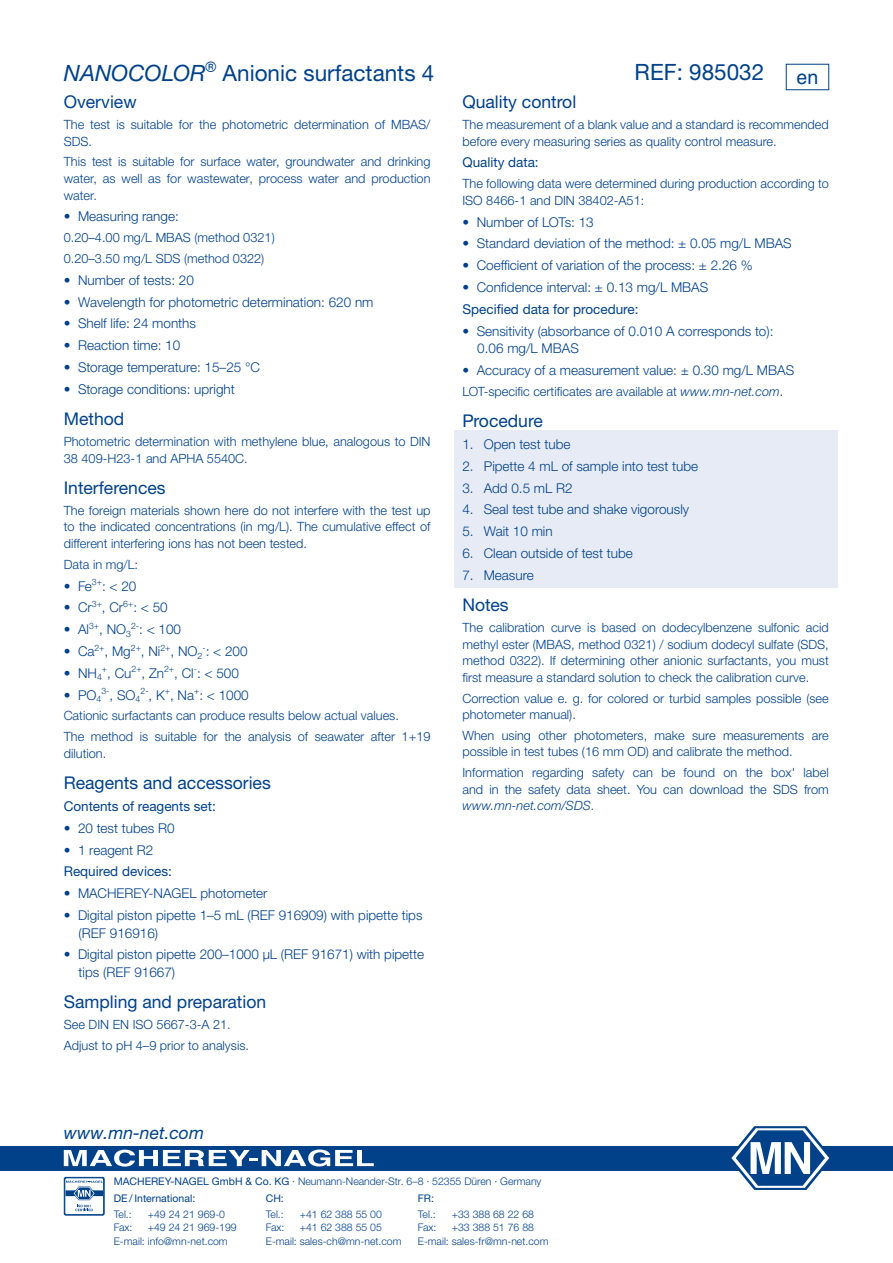
<style>
.page{position:relative;width:893px;height:1263px;background:#fff}
.page>*{position:absolute;margin:0;border:0;box-sizing:border-box;transform-origin:0 0}
.t1{font:22.5px "Helvetica Neue LTW1 G";color:#004189}
.t2{font:19.5px "Helvetica LT Pro";color:#004189}
.t3{font:17.55px "Helvetica Neue LTW1 G";color:#004189}
.t4{font:italic 17.55px "Helvetica Neue LTW1 G";color:#004189}
.t5{font:300 13.5px/17.5px "Helvetica Neue LTW1 G";color:#004189}
.t6{font:13.5px "Helvetica Neue LTW1 G";color:#004189}
.t7{font:300 12.75px/16.6px "Helvetica Neue LTW1 G";color:#004189}
.t8{font:300 10.5px/13.6px "Helvetica Neue LTW1 G";color:#004189}
.t9{font:10.5px "Helvetica Neue LTW1 G";color:#004189}
.t10{font:300 8.7px "Helvetica Neue LTW1 G";color:#004189}
.s1{font-style:italic}
.s2{font-size:13.5px}
.s3{font-weight:400}
</style>
<div class="page">
<div style="left:0;top:1146px;width:893px;height:24px;background:#004189"></div>
<svg style="left:64px;top:1149px;width:310px;height:17px"></svg>
<svg style="left:728px;top:1126px;width:104px;height:64px"></svg>
<div style="left:64px;top:1177px;width:41px;height:38px;background:#0c4a8e;border-radius:2px"></div>
<svg style="left:65px;top:1178px;width:39px;height:36px"></svg>
<div style="left:65px;top:1178px;width:39px;height:37px;border:1px solid #004189;border-radius:2px"></div>
<svg style="left:66px;top:1181px;width:37px;height:30px"></svg>
<div style="left:454px;top:431px;width:384px;height:26px;background:#e6ebf6"></div>
<div style="left:454px;top:453px;width:384px;height:26px;background:#e6ebf6"></div>
<div style="left:454px;top:474px;width:384px;height:27px;background:#e6ebf6"></div>
<div style="left:454px;top:496px;width:384px;height:26px;background:#e6ebf6"></div>
<div style="left:454px;top:518px;width:384px;height:26px;background:#e6ebf6"></div>
<div style="left:454px;top:540px;width:384px;height:26px;background:#e6ebf6"></div>
<div style="left:454px;top:562px;width:384px;height:26px;background:#e6ebf6"></div>
<h1 class="t1" style="left:64px;top:59px;width:372px"><span class="s1">NANOCOLOR</span><sup>®</sup> Anionic surfactants 4</h1>
<h1 class="t1" style="left:635px;top:58px;width:131px">REF: 985032</h1>
<h3 class="t3" style="left:64px;top:91px;width:74px">Overview</h3>
<p class="t7" style="left:64px;top:116px;width:368px">The test is suitable for the photometric determination of MBAS/<br>SDS.</p>
<p class="t7" style="left:64px;top:154px;width:368px;text-align:justify">This test is suitable for surface water, groundwater and drinking water, as well as for wastewater, process water and production water.</p>
<p class="t5" style="left:64px;top:208px;width:116px">• Measuring range:</p>
<p class="t7" style="left:64px;top:227px;width:212px;line-height:20.9px">0.20–4.00 mg/L MBAS (method 0321)<br>0.20–3.50 mg/L SDS (method 0322)</p>
<p class="t5" style="left:64px;top:271px;width:132px">• Number of tests: 20</p>
<p class="t5" style="left:64px;top:293px;width:311px">• Wavelength for photometric determination: 620 nm</p>
<p class="t5" style="left:64px;top:315px;width:134px">• Shelf life: 24 months</p>
<p class="t5" style="left:64px;top:337px;width:118px">• Reaction time: 10</p>
<p class="t5" style="left:64px;top:358px;width:198px">• Storage temperature: 15–25 °C</p>
<p class="t5" style="left:64px;top:380px;width:172px">• Storage conditions: upright</p>
<h3 class="t3" style="left:64px;top:408px;width:62px">Method</h3>
<p class="t7" style="left:64px;top:433px;width:368px">Photometric determination with methylene blue, analogous to DIN<br>38 409-H23-1 and APHA 5540C.</p>
<h3 class="t3" style="left:64px;top:477px;width:103px">Interferences</h3>
<p class="t7" style="left:64px;top:502px;width:368px;text-align:justify">The foreign materials shown here do not interfere with the test up to the indicated concentrations (in mg/L). The cumulative effect of different interfering ions has not been tested.</p>
<p class="t7" style="left:64px;top:556px;width:76px">Data in mg/L:</p>
<p class="t5" style="left:64px;top:577px;width:74px">• Fe<sup>3+</sup>: &lt; 20</p>
<p class="t5" style="left:64px;top:599px;width:105px">• Cr<sup>3+</sup>, Cr<sup>6+</sup>: &lt; 50</p>
<p class="t5" style="left:64px;top:620px;width:119px">• Al<sup>3+</sup>, NO<sub>3</sub><sup>2-</sup>: &lt; 100</p>
<p class="t5" style="left:64px;top:642px;width:185px">• Ca<sup>2+</sup>, Mg<sup>2+</sup>, Ni<sup>2+</sup>, NO<sub>2</sub><sup>-</sup>: &lt; 200</p>
<p class="t5" style="left:64px;top:664px;width:177px">• NH<sub>4</sub><sup>+</sup>, Cu<sup>2+</sup>, Zn<sup>2+</sup>, Cl<sup>-</sup>: &lt; 500</p>
<p class="t5" style="left:64px;top:686px;width:39px">• PO<sub>4</sub></p>
<p class="t10" style="left:101px;top:686px;width:41px">3-<span class="s2">, SO</span>4</p>
<p class="t5" style="left:140px;top:686px;width:110px"><sup>2-</sup>, K<sup>+</sup>, Na<sup>+</sup>: &lt; 1000</p>
<p class="t7" style="left:64px;top:705px;width:368px;line-height:20.9px">Cationic surfactants can produce results below actual values.<br>The method is suitable for the analysis of seawater after 1+19</p>
<p class="t7" style="left:64px;top:745px;width:44px">dilution.</p>
<h3 class="t3" style="left:64px;top:772px;width:209px">Reagents and accessories</h3>
<p class="t6" style="left:64px;top:798px;width:154px">Contents of reagents set:</p>
<p class="t5" style="left:64px;top:819px;width:112px">• 20 test tubes R0</p>
<p class="t5" style="left:64px;top:841px;width:91px">• 1 reagent R2</p>
<p class="t6" style="left:64px;top:863px;width:110px">Required devices:</p>
<p class="t5" style="left:64px;top:884px;width:205px">• MACHEREY-NAGEL photometer</p>
<p class="t5" style="left:79px;top:906px;width:345px;text-indent:-15px">• Digital piston pipette 1–5 mL (REF 916909) with pipette tips (REF 916916)</p>
<p class="t5" style="left:79px;top:946px;width:347px;text-indent:-15px">• Digital piston pipette 200–1000 µL (REF 91671) with pipette tips (REF 91667)</p>
<h3 class="t3" style="left:64px;top:991px;width:204px">Sampling and preparation</h3>
<p class="t7" style="left:64px;top:1014px;width:187px;line-height:20.9px">See DIN EN ISO 5667-3-A 21.<br>Adjust to pH 4–9 prior to analysis.</p>
<h2 class="t2" style="left:797px;top:66px;width:23px">en</h2>
<h3 class="t3" style="left:462px;top:91px;width:115px">Quality control</h3>
<p class="t7" style="left:462px;top:116px;width:368px">The measurement of a blank value and a standard is recommended before every measuring series as quality control measure.</p>
<p class="t6" style="left:462px;top:154px;width:78px">Quality data:</p>
<p class="t7" style="left:462px;top:175px;width:368px">The following data were determined during production according to<br>ISO 8466-1 and DIN 38402-A51:</p>
<p class="t5" style="left:462px;top:213px;width:133px">• Number of LOTs: 13</p>
<p class="t5" style="left:462px;top:235px;width:331px">• Standard deviation of the method: ± 0.05 mg/L MBAS</p>
<p class="t5" style="left:462px;top:257px;width:292px">• Coefficient of variation of the process: ± 2.26 %</p>
<p class="t5" style="left:462px;top:278px;width:247px">• Confidence interval: ± 0.13 mg/L MBAS</p>
<p class="t6" style="left:462px;top:301px;width:178px">Specified data for procedure:</p>
<p class="t5" style="left:477px;top:322px;width:298px;text-indent:-15px">• Sensitivity (absorbance of 0.010 A corresponds to):<br>0.06 mg/L MBAS</p>
<p class="t5" style="left:462px;top:361px;width:333px">• Accuracy of a measurement value: ± 0.30 mg/L MBAS</p>
<p class="t7" style="left:462px;top:383px;width:322px">LOT-specific certificates are available at <span class="s1">www.mn-net.com</span>.</p>
<h3 class="t3" style="left:462px;top:410px;width:82px">Procedure</h3>
<p class="t5" style="left:462px;top:435px;width:110px">1. Open test tube</p>
<p class="t5" style="left:462px;top:457px;width:237px">2. Pipette 4 mL of sample into test tube</p>
<p class="t5" style="left:462px;top:479px;width:112px">3. Add 0.5 mL R2</p>
<p class="t5" style="left:462px;top:501px;width:228px">4. Seal test tube and shake vigorously</p>
<p class="t5" style="left:462px;top:522px;width:92px">5. Wait 10 min</p>
<p class="t5" style="left:462px;top:544px;width:172px">6. Clean outside of test tube</p>
<p class="t5" style="left:462px;top:566px;width:73px">7. Measure</p>
<h3 class="t3" style="left:462px;top:594px;width:48px">Notes</h3>
<p class="t7" style="left:462px;top:619px;width:368px;text-align:justify">The calibration curve is based on dodecylbenzene sulfonic acid methyl ester (MBAS, method 0321) / sodium dodecyl sulfate (SDS, method 0322). If determining other anionic surfactants, you must first measure a standard solution to check the calibration curve.</p>
<p class="t7" style="left:462px;top:690px;width:368px">Correction value e. g. for colored or turbid samples possible (see photometer manual).</p>
<p class="t7" style="left:462px;top:727px;width:368px">When using other photometers, make sure measurements are possible in test tubes (16 mm OD) and calibrate the method.</p>
<p class="t7" style="left:462px;top:764px;width:368px;text-align:justify">Information regarding safety can be found on the box' label and in the safety data sheet. You can download the SDS from <span class="s1">www.mn-net.com/SDS</span>.</p>
<h3 class="t4" style="left:64px;top:1121px;width:142px">www.mn-net.com</h3>
<p class="t8" style="left:114px;top:1174px;width:429px"><span class="s3">MACHEREY-NAGEL GmbH &amp; Co. KG</span> · Neumann-Neander-Str. 6–8 · 52355 Düren · Germany</p>
<p class="t9" style="left:114px;top:1192px;width:83px">DE / International:</p>
<p class="t8" style="left:114px;top:1207px;width:20px">Tel.:</p>
<p class="t8" style="left:148px;top:1207px;width:79px">+49 24 21 969-0</p>
<p class="t8" style="left:114px;top:1221px;width:20px">Fax:</p>
<p class="t8" style="left:114px;top:1221px;width:125px;text-indent:34px">+49 24 21 969-199<br>E-mail: info@mn-net.com</p>
<p class="t9" style="left:266px;top:1192px;width:20px">CH:</p>
<p class="t8" style="left:266px;top:1207px;width:20px">Tel.:</p>
<p class="t8" style="left:300px;top:1207px;width:84px">+41 62 388 55 00</p>
<p class="t8" style="left:266px;top:1221px;width:20px">Fax:</p>
<p class="t8" style="left:266px;top:1221px;width:137px;text-indent:34px">+41 62 388 55 05<br>E-mail: sales-ch@mn-net.com</p>
<p class="t9" style="left:418px;top:1192px;width:18px">FR:</p>
<p class="t8" style="left:418px;top:1207px;width:20px">Tel.:</p>
<p class="t8" style="left:452px;top:1207px;width:84px">+33 388 68 22 68</p>
<p class="t8" style="left:418px;top:1221px;width:20px">Fax:</p>
<p class="t8" style="left:418px;top:1221px;width:132px;text-indent:34px">+33 388 51 76 88<br>E-mail: sales-fr@mn-net.com</p>
</div>
